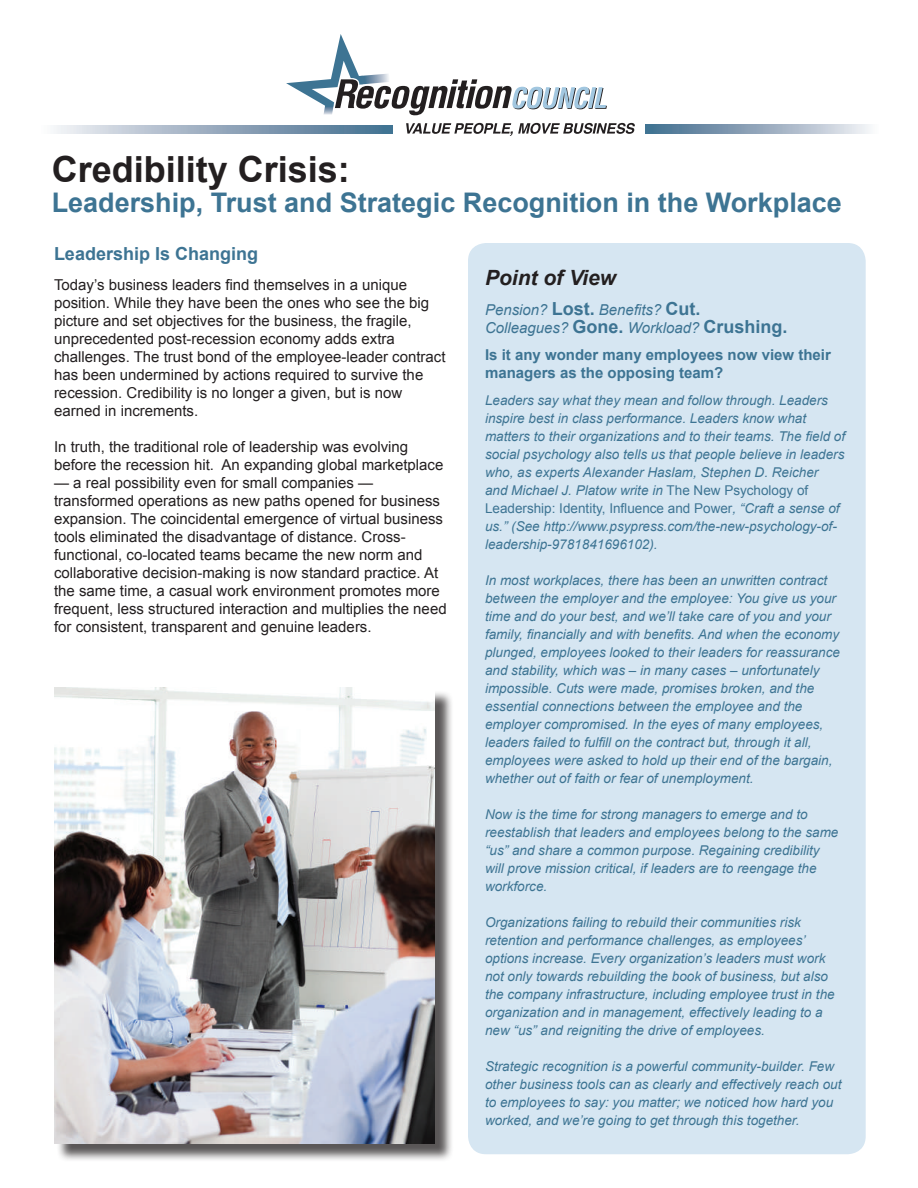
<style>
.page{position:relative;width:918px;height:1188px;background:#fff}
.page>*{position:absolute;margin:0;border:0;box-sizing:border-box;transform-origin:0 0}
.t1{font:700 36px "Arial";color:#231f20}
.t2{font:700 27px "Arial";color:#3d7493}
.t3{font:italic 700 21px "Arial";color:#231f20}
.t4{font:700 18px "Arial";color:#3d7493}
.t5{font:15px/18px "Arial";color:#231f20}
.t6{font:700 15px/18px "Arial";color:#3d7493}
.t7{font:italic 15px/18px "Arial";color:#3d7493}
.t8{font:italic 13.5px/18px "Arial";color:#3d7493}
.s1{font-weight:700;font-style:normal;font-size:18px}
.s2{font-style:normal}
</style>
<div class="page">
<svg style="left:406px;top:123px;width:229px;height:13px"></svg>
<svg style="left:286px;top:34px;width:321px;height:81px"></svg>
<svg style="left:646px;top:125px;width:224px;height:8px;background:#95aabe"></svg>
<svg style="left:54px;top:126px;width:339px;height:8px;background:#95abbe"></svg>
<div style="left:468px;top:243px;width:398px;height:911px;background:#d6e6f2;border-radius:18px"></div>
<div style="left:56px;top:690px;width:398px;height:472px;background:#231f20;opacity:.75"></div>
<img style="left:54px;top:688px;width:381px;height:456px">
<h1 class="t1" style="left:52px;top:146px;width:300px">Credibility Crisis:</h1>
<h2 class="t2" style="left:52px;top:185px;width:792px">Leadership, Trust and Strategic Recognition in the Workplace</h2>
<h3 class="t4" style="left:54px;top:242px;width:206px">Leadership Is Changing</h3>
<p class="t5" style="left:54px;top:276px;width:393px">Today’s business leaders find themselves in a unique position. While they have been the ones who see the big picture and set objectives for the business, the fragile, unprecedented post-recession economy adds extra challenges. The trust bond of the employee-leader contract has been undermined by actions required to survive the recession. Credibility is no longer a given, but is now earned in increments.</p>
<p class="t5" style="left:54px;top:438px;width:391px">In truth, the traditional role of leadership was evolving before the recession hit. An expanding global marketplace</p>
<p class="t5" style="left:54px;top:474px;width:394px">— a real possibility even for small companies — transformed operations as new paths opened for business expansion. The coincidental emergence of virtual business tools eliminated the disadvantage of distance. Cross&shy;functional, co-located teams became the new norm and collaborative decision-making is now standard practice. At the same time, a casual work environment promotes more frequent, less structured interaction and multiplies the need for consistent, transparent and genuine leaders.</p>
<h3 class="t3" style="left:485px;top:264px;width:133px">Point of View</h3>
<p class="t7" style="left:485px;top:301px;width:304px">Pension? <span class="s1">Lost.</span> Benefits? <span class="s1">Cut.<br></span>Colleagues? <span class="s1">Gone.</span> Workload? <span class="s1">Crushing.</span></p>
<p class="t6" style="left:485px;top:347px;width:347px">Is it any wonder many employees now view their managers as the opposing team?</p>
<p class="t8" style="left:485px;top:392px;width:362px">Leaders say what they mean and follow through. Leaders inspire best in class performance. Leaders know what matters to their organizations and to their teams. The field of social psychology also tells us that people believe in leaders who, as experts Alexander Haslam, Stephen D. Reicher<br>and Michael J. Platow write in <span class="s2">The New Psychology of Leadership: Identity, Influence and Power</span>, “Craft a sense of us.” (See http://www.psypress.com/the-new-psychology-of&shy;leadership-9781841696102).</p>
<p class="t8" style="left:485px;top:572px;width:356px">In most workplaces, there has been an unwritten contract between the employer and the employee: You give us your time and do your best, and we’ll take care of you and your family, financially and with benefits. And when the economy plunged, employees looked to their leaders for reassurance and stability, which was – in many cases – unfortunately impossible. Cuts were made, promises broken, and the essential connections between the employee and the employer compromised. In the eyes of many employees, leaders failed to fulfill on the contract but, through it all, employees were asked to hold up their end of the bargain, whether out of faith or fear of unemployment.</p>
<p class="t8" style="left:485px;top:806px;width:355px">Now is the time for strong managers to emerge and to reestablish that leaders and employees belong to the same “us” and share a common purpose. Regaining credibility will prove mission critical, if leaders are to reengage the workforce.</p>
<p class="t8" style="left:485px;top:914px;width:351px">Organizations failing to rebuild their communities risk retention and performance challenges, as employees’ options increase. Every organization’s leaders must work not only towards rebuilding the book of business, but also the company infrastructure, including employee trust in the organization and in management, effectively leading to a new “us” and reigniting the drive of employees.</p>
<p class="t8" style="left:485px;top:1058px;width:358px">Strategic recognition is a powerful community-builder. Few other business tools can as clearly and effectively reach out to employees to say: you matter; we noticed how hard you worked, and we’re going to get through this together.</p>
</div>
